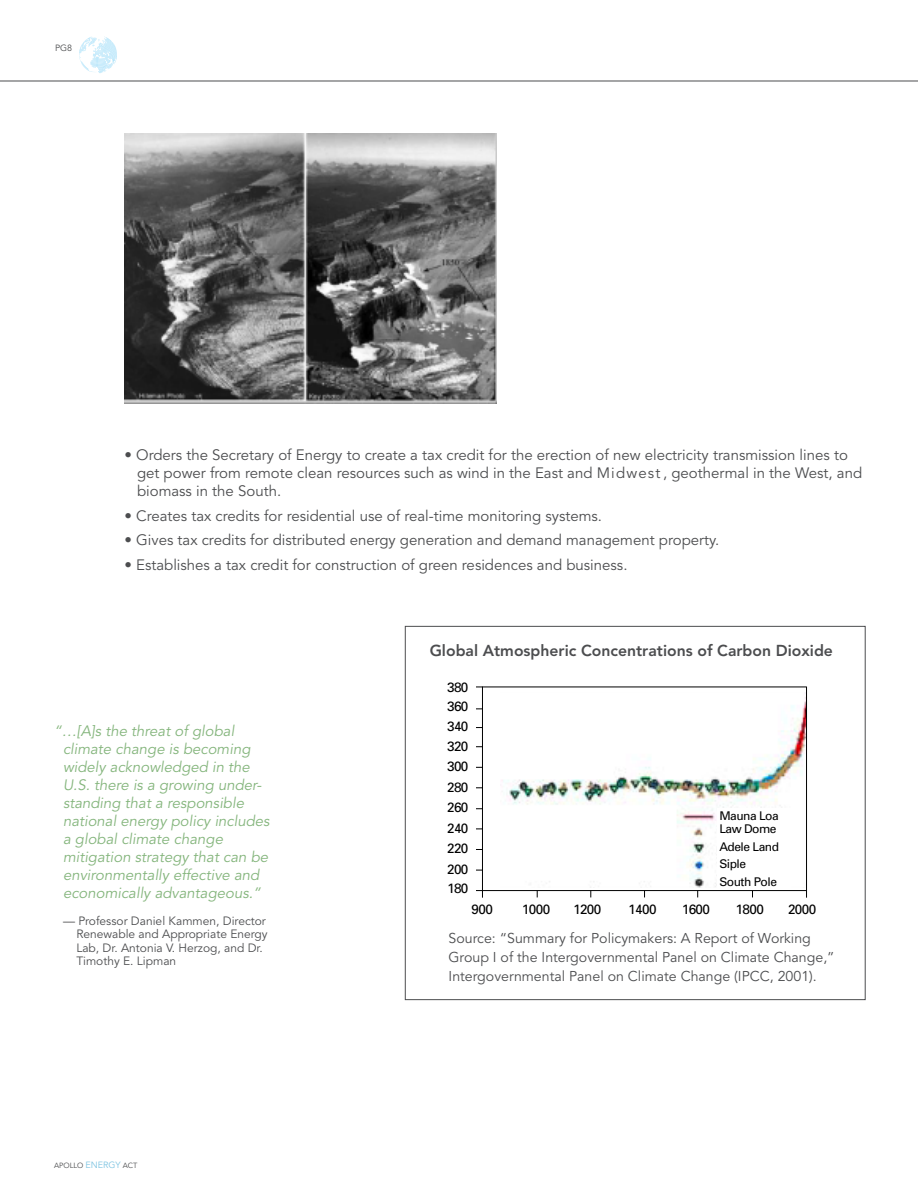
<style>
.page{position:relative;width:918px;height:1188px;background:#fff}
.page>*{position:absolute;margin:0;border:0;box-sizing:border-box;transform-origin:0 0}
.t1{font:800 15.75px "Avenir";color:#4c4d4f}
.t2{font:15px/18px "Avenir";color:#4c4d4f}
.t3{font:italic 15px/18px "Avenir";color:#84b57c}
.t4{font:14.1px/18.9px "Avenir";color:#4c4d4f}
.t5{font:13.5px/20.2px "Univers";letter-spacing:-.04em;color:#000;text-align:justify}
.t6{font:12px/13.5px "Avenir";color:#4c4d4f}
.t7{font:12px/17px "Univers";letter-spacing:-.04em;color:#000}
.t8{font:9px "Avenir";color:#4c4d4f}
.t9{font:7.5px "Avenir";color:#4c4d4f}
.s1{font-size:9px;color:#7cc3e1}
</style>
<div class="page">
<hr style="left:0;top:81px;width:918px;height:1px;background:#4c4d4f">
<svg style="left:79px;top:36px;width:38px;height:37px"></svg>
<img style="left:124px;top:134px;width:372px;height:270px">
<img style="left:501px;top:693px;width:305px;height:195px">
<hr style="left:806px;top:687px;width:1px;height:211px;background:#000">
<div style="left:717px;top:808px;width:73px;height:80px;background:#fff"></div>
<hr style="left:476px;top:687px;width:330px;height:1px;background:#000">
<hr style="left:476px;top:890px;width:330px;height:1px;background:#000">
<hr style="left:482px;top:687px;width:1px;height:211px;background:#000">
<p class="t8" style="left:55px;top:43px;width:19px">PG8</p>
<p class="t2" style="left:137px;top:446px;width:727px;text-indent:-13px">• Orders the Secretary of Energy to create a tax credit for the erection of new electricity transmission lines to get power from remote clean resources such as wind in the East and M i d w e s t , geothermal in the West, and biomass in the South.</p>
<p class="t2" style="left:124px;top:507px;width:479px">• Creates tax credits for residential use of real-time monitoring systems.</p>
<p class="t2" style="left:124px;top:532px;width:596px">• Gives tax credits for distributed energy generation and demand management property.</p>
<p class="t2" style="left:124px;top:556px;width:505px">• Establishes a tax credit for construction of green residences and business.</p>
<p class="t1" style="left:430px;top:642px;width:405px">Global Atmospheric Concentrations of Carbon Dioxide</p>
<p class="t3" style="left:63px;top:722px;width:208px;text-indent:-9px">“…[A]s the threat of global climate change is becoming widely acknowledged in the<br>U.S. there is a growing under&shy;standing that a responsible national energy policy includes a global climate change mitigation strategy that can be environmentally effective and economically advantageous.”</p>
<p class="t6" style="left:76px;top:914px;width:193px;text-indent:-13px">— Professor Daniel Kammen, Director<br>Renewable and Appropriate Energy<br>Lab, Dr. Antonia V. Herzog, and Dr.<br>Timothy E. Lipman</p>
<p class="t9" style="left:54px;top:1161px;width:85px">APOLLO <span class="s1">ENERGY</span> ACT</p>
<p class="t5" style="left:447px;top:676px;width:23px">380<br>360<br>340<br>320<br>300<br>280<br>260<br>240<br>220<br>200</p>
<p class="t5" style="left:447px;top:878px;width:23px">180</p>
<p class="t7" style="left:719px;top:809px;width:61px;line-height:13.5px">Mauna Loa<br>Law Dome</p>
<p class="t7" style="left:719px;top:839px;width:61px">Adele Land<br>Siple<br>South Pole</p>
<p class="t5" style="left:471px;top:899px;width:23px">900</p>
<p class="t5" style="left:522px;top:899px;width:30px">1000</p>
<p class="t5" style="left:573px;top:899px;width:30px">1200</p>
<p class="t5" style="left:628px;top:899px;width:30px">1400</p>
<p class="t5" style="left:682px;top:899px;width:30px">1600</p>
<p class="t5" style="left:736px;top:899px;width:30px">1800</p>
<p class="t5" style="left:788px;top:899px;width:30px">2000</p>
<p class="t4" style="left:449px;top:930px;width:388px">Source: “Summary for Policymakers: A Report of Working<br>Group I of the Intergovernmental Panel on Climate Change,”<br>Intergovernmental Panel on Climate Change (IPCC, 2001).</p>
</div>
